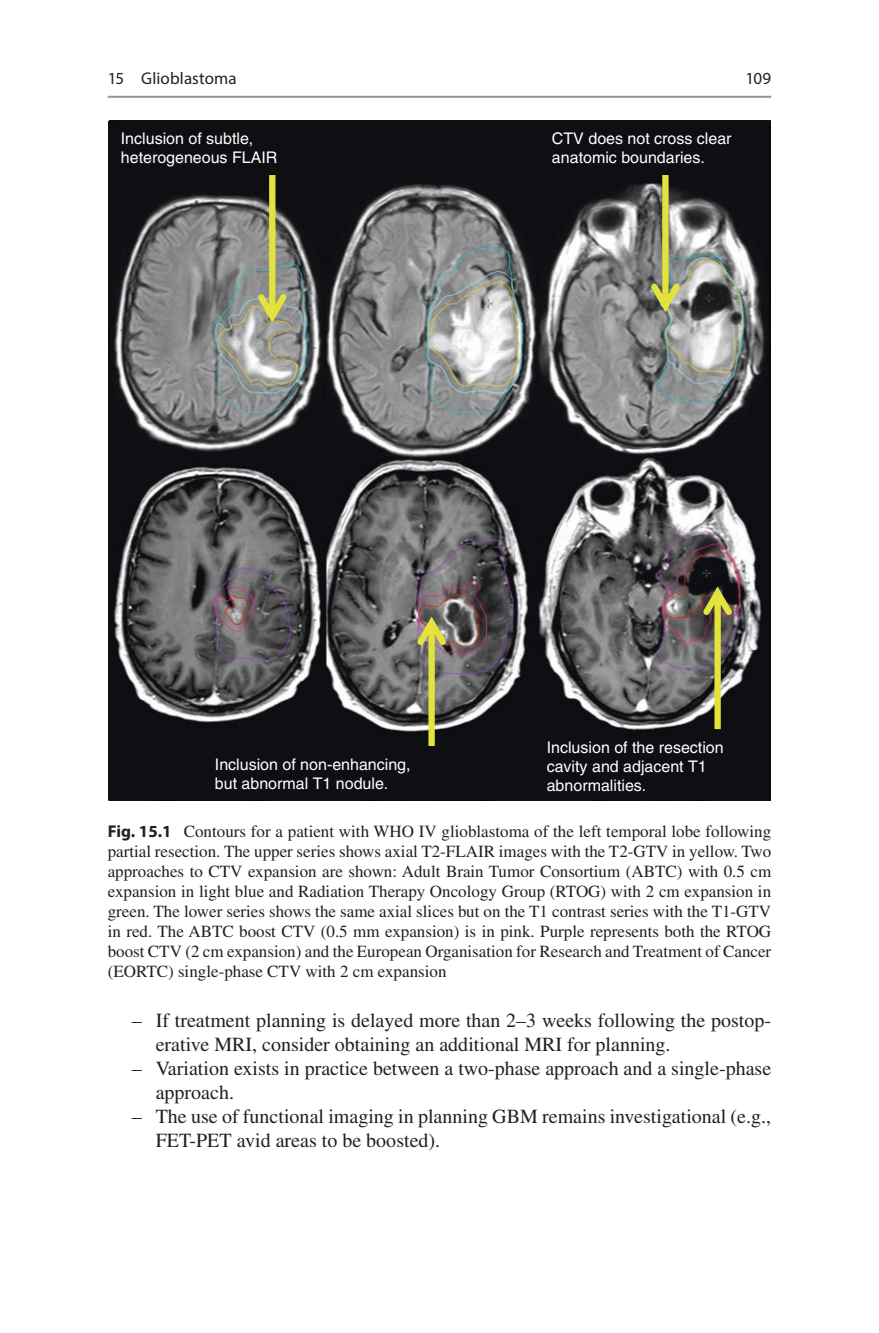
<style>
.page{position:relative;width:879px;height:1333px;background:#fff}
.page>*{position:absolute;margin:0;border:0;box-sizing:border-box;transform-origin:0 0}
.t1{font:20px/24px "Times LT Std";color:#231f20}
.t2{font:17px/20px "Times LT Std";color:#231f20;text-align:justify}
.t3{font:17px "Myriad Pro";letter-spacing:.005em;color:#231f20}
.t4{font:16px/19.2px "Helvetica";color:#fff}
.s1{font-family:"Myriad Pro";font-weight:700}
</style>
<div class="page">
<img style="left:108px;top:121px;width:662px;height:679px">
<svg style="left:258px;top:175px;width:29px;height:147px;background:#8a8b5e"></svg>
<svg style="left:417px;top:616px;width:29px;height:130px;background:#88855b"></svg>
<svg style="left:703px;top:586px;width:29px;height:143px;background:#727047"></svg>
<svg style="left:651px;top:175px;width:29px;height:137px;background:#939468"></svg>
<hr style="left:108px;top:96px;width:663px;height:2px;background:#939598">
<p class="t3" style="left:108px;top:68px;width:130px">15 Glioblastoma</p>
<p class="t3" style="left:745px;top:68px;width:27px">109</p>
<p class="t4" style="left:121px;top:129px;width:158px">Inclusion of subtle, heterogeneous FLAIR</p>
<p class="t4" style="left:552px;top:129px;width:181px">CTV does not cross clear anatomic boundaries.</p>
<p class="t4" style="left:547px;top:737px;width:178px">Inclusion of the resection cavity and adjacent T1 abnormalities.</p>
<p class="t2" style="left:108px;top:821px;width:665px"><span class="s1">Fig. 15.1</span> Contours for a patient with WHO IV glioblastoma of the left temporal lobe following partial resection. The upper series shows axial T2-FLAIR images with the T2-GTV in yellow. Two approaches to CTV expansion are shown: Adult Brain Tumor Consortium (ABTC) with 0.5 cm expansion in light blue and Radiation Therapy Oncology Group (RTOG) with 2 cm expansion in green. The lower series shows the same axial slices but on the T1 contrast series with the T1-GTV in red. The ABTC boost CTV (0.5 mm expansion) is in pink. Purple represents both the RTOG boost CTV (2 cm expansion) and the European Organisation for Research and Treatment of Cancer (EORTC) single-phase CTV with 2 cm expansion</p>
<p class="t4" style="left:215px;top:754px;width:197px">Inclusion of non-enhancing, but abnormal T1 nodule.</p>
<p class="t1" style="left:156px;top:1008px;width:617px;text-indent:-24px">– If treatment planning is delayed more than 2–3 weeks following the postop&shy;erative MRI, consider obtaining an additional MRI for planning.</p>
<p class="t1" style="left:156px;top:1056px;width:617px;text-indent:-24px">– Variation exists in practice between a two-phase approach and a single-phase approach.</p>
<p class="t1" style="left:156px;top:1104px;width:617px;text-indent:-24px">– The use of functional imaging in planning GBM remains investigational (e.g.,<br>FET-PET avid areas to be boosted).</p>
</div>
